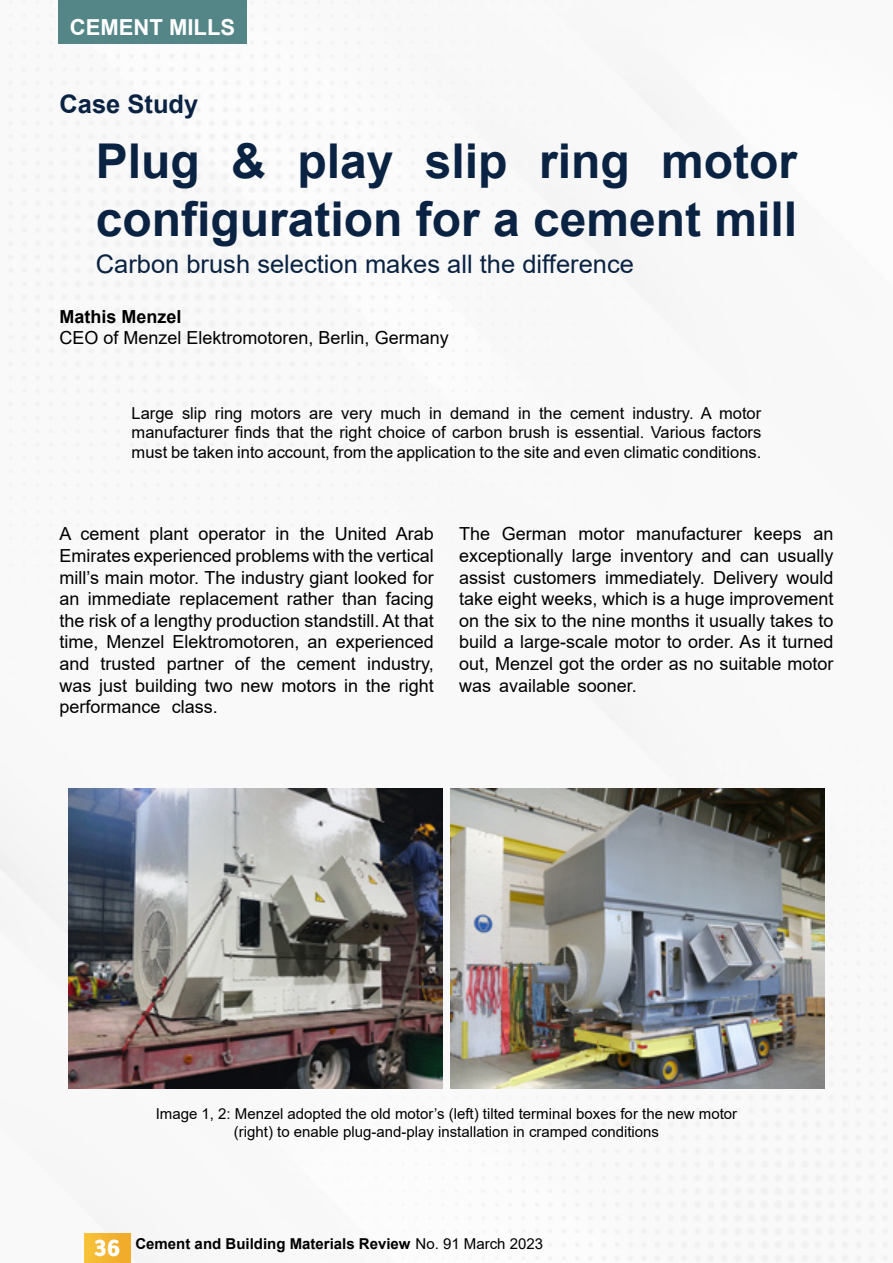
<style>
.page{position:relative;width:893px;height:1263px;background:#fff}
.page>*{position:absolute;margin:0;border:0;box-sizing:border-box;transform-origin:0 0}
.t1{font:700 48px/57.6px "Arial";color:#0a2342}
.t2{font:25.5px "Arial";color:#0a2342}
.t3{font:700 25.5px "Arial";color:#0a2342}
.t4{font:700 22.05px "Arial";color:#fff}
.t5{font:18px/21.6px "Arial";color:#000;text-align:justify}
.t6{font:700 18px "Arial";color:#000}
.t7{font:16.5px/19.8px "Arial";color:#000;text-align:justify}
.t8{font:15px/18px "Arial";color:#000;text-align:center}
.t9{font:700 15px "Arial";color:#000}
.s1{font-family:"Tajawal";font-weight:900;font-size:25.5px;color:#fff}
.s2{font-weight:400}
</style>
<div class="page">
<img style="left:0;top:1px;width:888px;height:1262px">
<div style="left:84px;top:1233px;width:46px;height:30px;background:linear-gradient(to right,#f7c238,#f0a92b)"></div>
<div style="left:58px;top:0;width:189px;height:44px;background:#558687"></div>
<img style="left:68px;top:789px;width:374px;height:299px">
<img style="left:451px;top:789px;width:374px;height:299px">
<p class="t4" style="left:70px;top:12px;width:167px">CEMENT MILLS</p>
<h2 class="t3" style="left:60px;top:86px;width:140px">Case Study</h2>
<h1 class="t1" style="left:96px;top:133px;width:703px">Plug &amp; play slip ring motor configuration for a cement mill</h1>
<h2 class="t2" style="left:96px;top:247px;width:540px">Carbon brush selection makes all the difference</h2>
<p class="t6" style="left:60px;top:304px;width:124px">Mathis Menzel</p>
<p class="t5" style="left:60px;top:327px;width:391px">CEO of Menzel Elektromotoren, Berlin, Germany</p>
<p class="t7" style="left:132px;top:403px;width:631px">Large slip ring motors are very much in demand in the cement industry. A motor manufacturer finds that the right choice of carbon brush is essential. Various factors must be taken into account, from the application to the site and even climatic conditions.</p>
<p class="t5" style="left:60px;top:523px;width:376px">A cement plant operator in the United Arab Emirates experienced problems with the vertical mill’s main motor. The industry giant looked for an immediate replacement rather than facing the risk of a lengthy production standstill. At that time, Menzel Elektromotoren, an experienced and trusted partner of the cement industry, was just building two new motors in the right performance class.</p>
<p class="t5" style="left:459px;top:523px;width:376px">The German motor manufacturer keeps an exceptionally large inventory and can usually assist customers immediately. Delivery would take eight weeks, which is a huge improvement on the six to the nine months it usually takes to build a large-scale motor to order. As it turned out, Menzel got the order as no suitable motor was available sooner.</p>
<p class="t8" style="left:156px;top:1104px;width:583px">Image 1, 2: Menzel adopted the old motor’s (left) tilted terminal boxes for the new motor (right) to enable plug-and-play installation in cramped conditions</p>
<p class="t9" style="left:94px;top:1233px;width:451px"><span class="s1">36</span> Cement and Building Materials Review <span class="s2">No. 91 March 2023</span></p>
</div>
